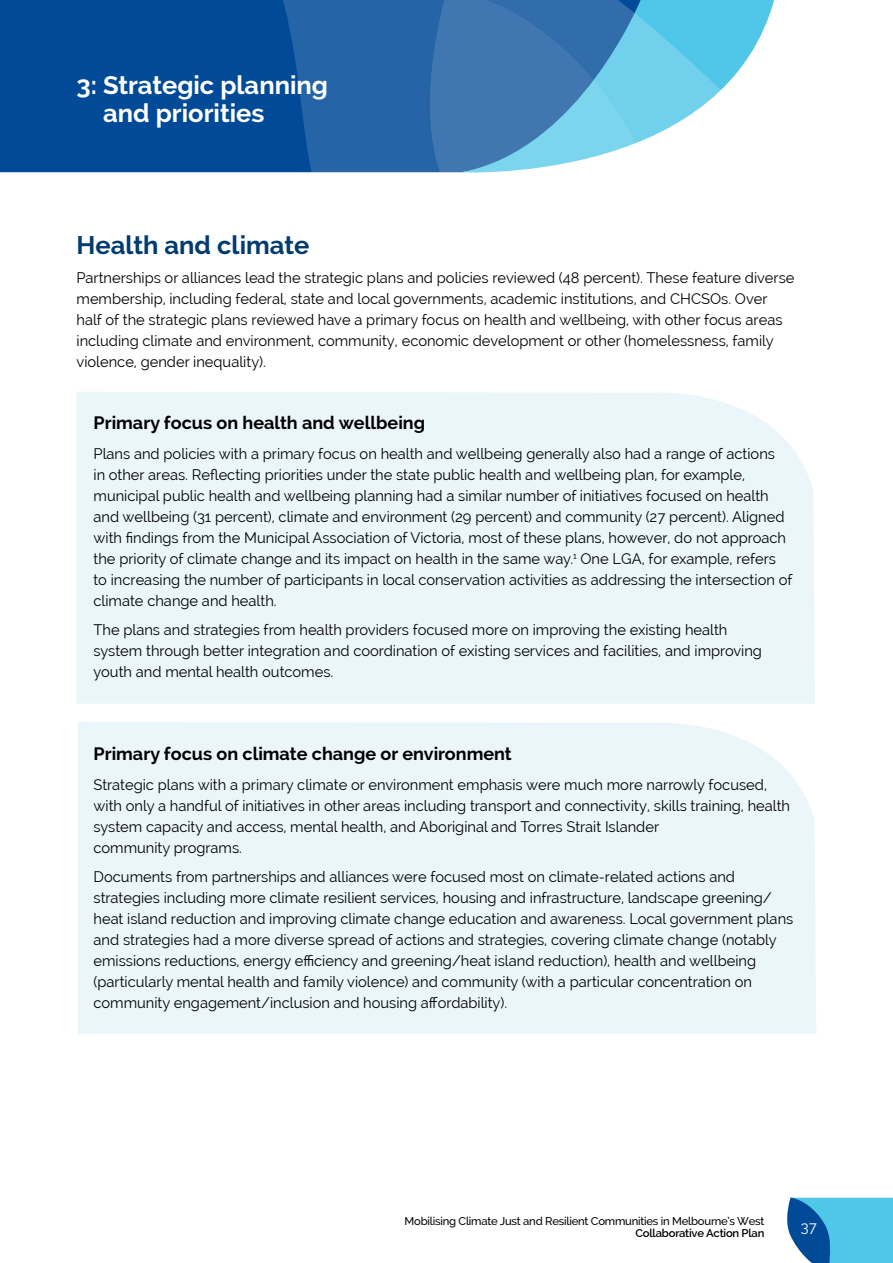
<style>
.page{position:relative;width:893px;height:1263px;background:#fff}
.page>*{position:absolute;margin:0;border:0;box-sizing:border-box;transform-origin:0 0}
.Big_heading{font:700 25.5px/28.5px "Raleway";color:#fff}
.Big_heading-2{font:700 25.5px "Raleway";color:#003b71}
.small_heading{font:700 18px "Raleway";color:#000}
.TEXT{font:15px/21px "Raleway";color:#000}
.TEXT-2{font:15px "Raleway";color:#fff}
.t1{font:500 11.25px "Raleway";letter-spacing:-.02em;color:#000}
.t2{font:600 11.25px "Raleway";letter-spacing:-.02em;color:#000}
</style>
<div class="page">
<div style="left:78px;top:722px;width:738px;height:312px;background:#ebf6fb"></div>
<div style="left:77px;top:392px;width:738px;height:312px;background:#ebf6fb"></div>
<div style="left:0;top:0;width:266px;height:172px;background:#004a98"></div>
<svg style="left:266px;top:0;width:182px;height:173px;fill:#2564a6"></svg>
<svg style="left:448px;top:0;width:326px;height:173px"></svg>
<svg style="left:787px;top:1197px;width:106px;height:66px"></svg>
<p class="Big_heading" style="left:103px;top:70px;width:226px;text-indent:-27px">3: Strategic planning and priorities</p>
<p class="Big_heading-2" style="left:77px;top:230px;width:234px">Health and climate</p>
<p class="TEXT" style="left:77px;top:267px;width:719px">Partnerships or alliances lead the strategic plans and policies reviewed (48 percent). These feature diverse membership, including federal, state and local governments, academic institutions, and CHCSOs. Over half of the strategic plans reviewed have a primary focus on health and wellbeing, with other focus areas including climate and environment, community, economic development or other (homelessness, family violence, gender inequality).</p>
<p class="small_heading" style="left:94px;top:412px;width:333px">Primary focus on health and wellbeing</p>
<p class="TEXT" style="left:94px;top:443px;width:700px">Plans and policies with a primary focus on health and wellbeing generally also had a range of actions<br>in other areas. Reflecting priorities under the state public health and wellbeing plan, for example, municipal public health and wellbeing planning had a similar number of initiatives focused on health and wellbeing (31 percent), climate and environment (29 percent) and community (27 percent). Aligned with findings from the Municipal Association of Victoria, most of these plans, however, do not approach the priority of climate change and its impact on health in the same way.<sup>1</sup> One LGA, for example, refers to increasing the number of participants in local conservation activities as addressing the intersection of climate change and health.</p>
<p class="TEXT" style="left:94px;top:619px;width:670px">The plans and strategies from health providers focused more on improving the existing health system through better integration and coordination of existing services and facilities, and improving youth and mental health outcomes.</p>
<p class="small_heading" style="left:94px;top:743px;width:420px">Primary focus on climate change or environment</p>
<p class="TEXT" style="left:94px;top:774px;width:698px">Strategic plans with a primary climate or environment emphasis were much more narrowly focused, with only a handful of initiatives in other areas including transport and connectivity, skills training, health system capacity and access, mental health, and Aboriginal and Torres Strait Islander<br>community programs.</p>
<p class="TEXT" style="left:94px;top:866px;width:701px">Documents from partnerships and alliances were focused most on climate-related actions and strategies including more climate resilient services, housing and infrastructure, landscape greening/ heat island reduction and improving climate change education and awareness. Local government plans and strategies had a more diverse spread of actions and strategies, covering climate change (notably emissions reductions, energy efficiency and greening/heat island reduction), health and wellbeing (particularly mental health and family violence) and community (with a particular concentration on community engagement/inclusion and housing affordability).</p>
<p class="t1" style="left:405px;top:1214px;width:361px">Mobilising Climate Just and Resilient Communities in Melbourne’s West</p>
<p class="t2" style="left:636px;top:1226px;width:130px">Collaborative Action Plan</p>
<p class="TEXT-2" style="left:801px;top:1218px;width:17px">37</p>
</div>
